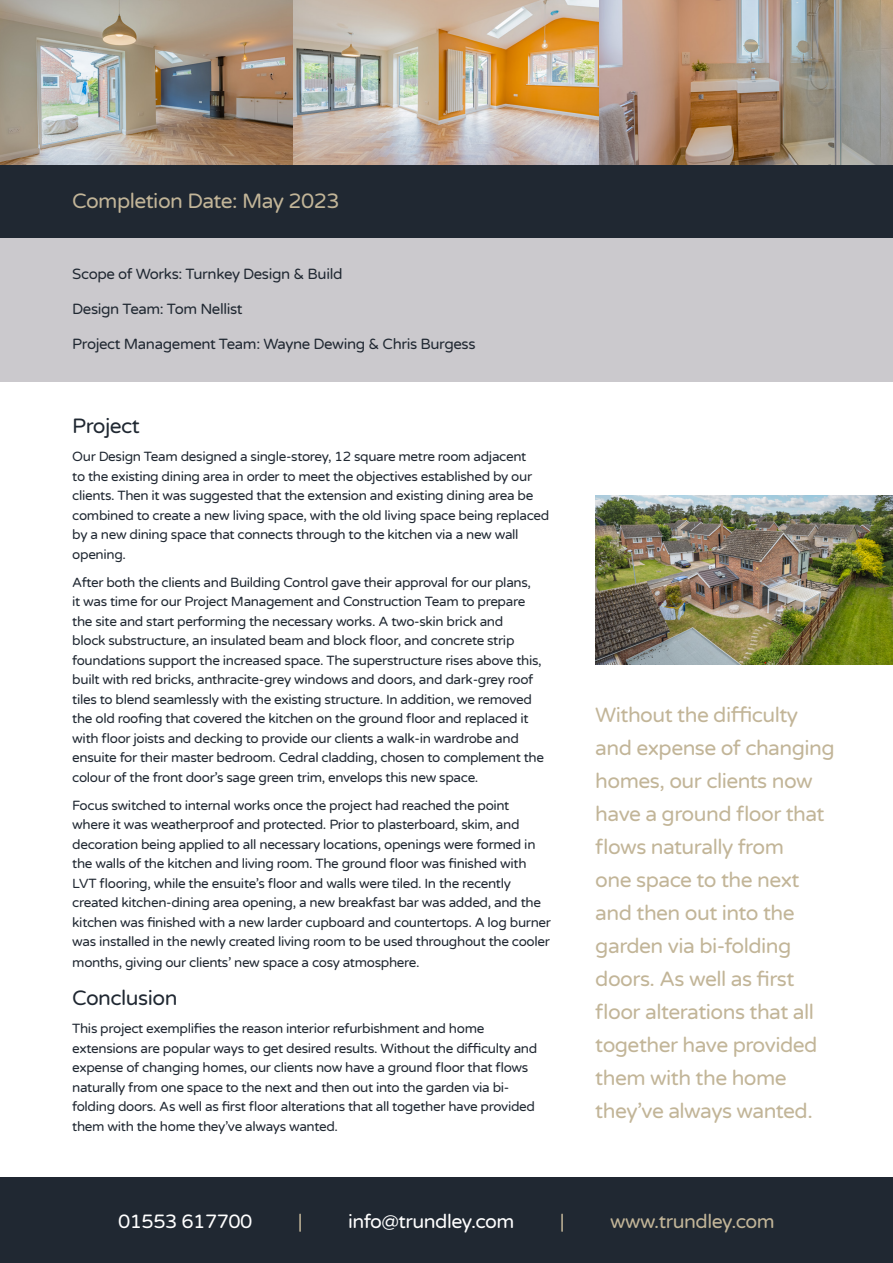
<style>
.page{position:relative;width:893px;height:1263px;background:#fff}
.page>*{position:absolute;margin:0;border:0;box-sizing:border-box;transform-origin:0 0}
.QUOTE{font:21px/33px "Varela Round";letter-spacing:-.025em;color:#c2b598}
.INNER_STRAP{font:21px "Varela Round";letter-spacing:-.025em;color:#c2b598}
.SUBTITLE{font:21px "Varela Round";letter-spacing:-.025em;color:#202832}
.t1{font:19.5px "Varela Round";letter-spacing:-.025em;color:#fff}
.t2{font:19.5px "Varela Round";letter-spacing:-.025em;color:#c2b598}
.DETAILS{font:15px "Varela Round";letter-spacing:-.025em;color:#202832}
.DARK_COPY{font:13.5px/19.5px "Varela Round";letter-spacing:-.025em;color:#202832}
</style>
<div class="page">
<div style="left:0;top:164px;width:893px;height:75px;background:#202832"></div>
<div style="left:0;top:1177px;width:893px;height:86px;background:#202832"></div>
<div style="left:0;top:239px;width:893px;height:143px;background:#cbc9cd"></div>
<img style="left:0;top:0;width:893px;height:164px">
<img style="left:595px;top:495px;width:298px;height:169px">
<p class="INNER_STRAP" style="left:72px;top:187px;width:269px">Completion Date: May 2023</p>
<p class="DETAILS" style="left:72px;top:264px;width:272px">Scope of Works: Turnkey Design &amp; Build</p>
<p class="DETAILS" style="left:72px;top:299px;width:172px">Design Team: Tom Nellist</p>
<p class="DETAILS" style="left:72px;top:334px;width:405px">Project Management Team: Wayne Dewing &amp; Chris Burgess</p>
<p class="SUBTITLE" style="left:72px;top:412px;width:69px">Project</p>
<p class="DARK_COPY" style="left:72px;top:447px;width:478px">Our Design Team designed a single-storey, 12 square metre room adjacent<br>to the existing dining area in order to meet the objectives established by our clients. Then it was suggested that the extension and existing dining area be combined to create a new living space, with the old living space being replaced by a new dining space that connects through to the kitchen via a new wall opening.</p>
<p class="DARK_COPY" style="left:72px;top:572px;width:473px">After both the clients and Building Control gave their approval for our plans,<br>it was time for our Project Management and Construction Team to prepare the site and start performing the necessary works. A two-skin brick and<br>block substructure, an insulated beam and block floor, and concrete strip foundations support the increased space. The superstructure rises above this, built with red bricks, anthracite-grey windows and doors, and dark-grey roof tiles to blend seamlessly with the existing structure. In addition, we removed the old roofing that covered the kitchen on the ground floor and replaced it with floor joists and decking to provide our clients a walk-in wardrobe and ensuite for their master bedroom. Cedral cladding, chosen to complement the colour of the front door’s sage green trim, envelops this new space.</p>
<p class="DARK_COPY" style="left:72px;top:795px;width:480px">Focus switched to internal works once the project had reached the point<br>where it was weatherproof and protected. Prior to plasterboard, skim, and decoration being applied to all necessary locations, openings were formed in the walls of the kitchen and living room. The ground floor was finished with LVT flooring, while the ensuite’s floor and walls were tiled. In the recently created kitchen-dining area opening, a new breakfast bar was added, and the kitchen was finished with a new larder cupboard and countertops. A log burner was installed in the newly created living room to be used throughout the cooler</p>
<p class="DARK_COPY" style="left:72px;top:953px;width:349px">months, giving our clients’ new space a cosy atmosphere.</p>
<p class="SUBTITLE" style="left:72px;top:984px;width:107px">Conclusion</p>
<p class="DARK_COPY" style="left:72px;top:1019px;width:467px">This project exemplifies the reason interior refurbishment and home extensions are popular ways to get desired results. Without the difficulty and expense of changing homes, our clients now have a ground floor that flows naturally from one space to the next and then out into the garden via bi&shy;folding doors. As well as first floor alterations that all together have provided them with the home they’ve always wanted.</p>
<p class="QUOTE" style="left:595px;top:698px;width:241px">Without the difficulty and expense of changing homes, our clients now have a ground floor that flows naturally from<br>one space to the next and then out into the garden via bi-folding doors. As well as first floor alterations that all together have provided them with the home they’ve always wanted.</p>
<p class="t1" style="left:118px;top:1208px;width:136px">01553 617700</p>
<p class="t2" style="left:298px;top:1208px;width:6px">|</p>
<p class="t1" style="left:348px;top:1208px;width:168px">info@trundley.com</p>
<p class="t2" style="left:560px;top:1208px;width:6px">|</p>
<p class="t2" style="left:610px;top:1208px;width:166px">www.trundley.com</p>
</div>
